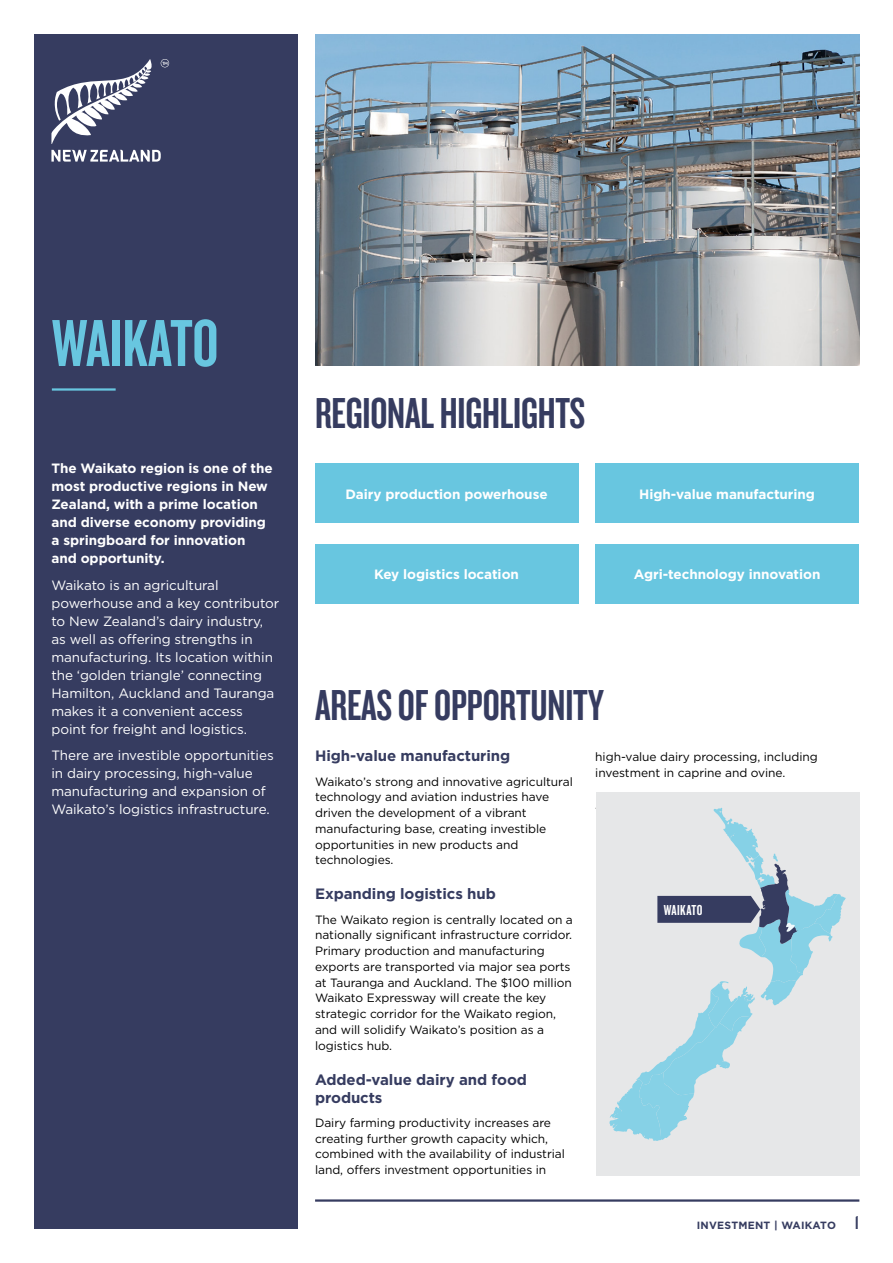
<style>
.page{position:relative;width:893px;height:1263px;background:#fff}
.page>*{position:absolute;margin:0;border:0;box-sizing:border-box;transform-origin:0 0}
.Regional_Header{font:69px "Knockout 48 Featherweight";letter-spacing:-.005em;color:#68c6e0}
.Heading_1{font:45px "Knockout 48 Featherweight";letter-spacing:-.005em;color:#363c60}
.Sub_header_-_areas_o{font:700 15px/18px "Gotham";letter-spacing:-.005em;color:#363c60}
.Map_location{font:15px "Knockout 48 Featherweight";letter-spacing:.02em;color:#fff}
.Body_Copy_white{font:13.5px/18px "Gotham";letter-spacing:-.005em;color:#fff}
.Body_Copy_white-2{font:700 13.5px/18px "Gotham";letter-spacing:-.005em;color:#fff}
.Regional_Highlights{font:700 13.5px "Gotham";letter-spacing:-.005em;color:#fff}
.Body_copy_-_areas_of{font:12px/15.8px "Gotham";letter-spacing:-.005em;color:#000}
.Body_Copy{font:700 10.5px "Gotham";letter-spacing:.025em;color:#363c60}
.s1{font-family:"Knockout 48 Featherweight";font-weight:400;font-size:19.5px}
</style>
<div class="page">
<hr style="left:315px;top:1199px;width:544px;height:3px;background:#363c60">
<div style="left:34px;top:34px;width:264px;height:1195px;background:#363c60"></div>
<div style="left:315px;top:463px;width:263px;height:60px;background:#68c6e0"></div>
<div style="left:315px;top:544px;width:263px;height:60px;background:#68c6e0"></div>
<div style="left:595px;top:463px;width:264px;height:60px;background:#68c6e0"></div>
<div style="left:595px;top:544px;width:264px;height:60px;background:#68c6e0"></div>
<hr style="left:52px;top:388px;width:64px;height:3px;background:#68c6e0">
<svg style="left:51px;top:59px;width:101px;height:85px"></svg>
<svg style="left:161px;top:59px;width:8px;height:8px"></svg>
<svg style="left:51px;top:150px;width:110px;height:12px"></svg>
<img style="left:315px;top:34px;width:544px;height:332px">
<div style="left:596px;top:792px;width:263px;height:383px;background:#e6e7e8"></div>
<svg style="left:609px;top:808px;width:237px;height:333px"></svg>
<p class="Regional_Header" style="left:52px;top:301px;width:168px">WAIKATO</p>
<p class="Body_Copy_white-2" style="left:51px;top:459px;width:223px">The Waikato region is one of the most productive regions in New<br>Zealand, with a prime location and diverse economy providing a springboard for innovation and opportunity.</p>
<p class="Body_Copy_white" style="left:51px;top:575px;width:229px">Waikato is an agricultural powerhouse and a key contributor to New Zealand’s dairy industry, as well as offering strengths in manufacturing. Its location within the ‘golden triangle’ connecting<br>Hamilton, Auckland and Tauranga makes it a convenient access point for freight and logistics.</p>
<p class="Body_Copy_white" style="left:51px;top:746px;width:224px">There are investible opportunities in dairy processing, high-value manufacturing and expansion of Waikato’s logistics infrastructure.</p>
<p class="Heading_1" style="left:315px;top:386px;width:272px">REGIONAL HIGHLIGHTS</p>
<p class="Regional_Highlights" style="left:345px;top:485px;width:204px">Dairy production powerhouse</p>
<p class="Regional_Highlights" style="left:374px;top:566px;width:146px">Key logistics location</p>
<p class="Regional_Highlights" style="left:639px;top:485px;width:177px">High-value manufacturing</p>
<p class="Regional_Highlights" style="left:634px;top:566px;width:188px">Agri-technology innovation</p>
<p class="Heading_1" style="left:315px;top:678px;width:290px">AREAS OF OPPORTUNITY</p>
<p class="Sub_header_-_areas_o" style="left:315px;top:747px;width:197px">High-value manufacturing</p>
<p class="Body_copy_-_areas_of" style="left:315px;top:773px;width:259px">Waikato’s strong and innovative agricultural technology and aviation industries have driven the development of a vibrant manufacturing base, creating investible opportunities in new products and technologies.</p>
<p class="Sub_header_-_areas_o" style="left:315px;top:885px;width:182px">Expanding logistics hub</p>
<p class="Body_copy_-_areas_of" style="left:315px;top:911px;width:259px">The Waikato region is centrally located on a nationally significant infrastructure corridor.<br>Primary production and manufacturing exports are transported via major sea ports at Tauranga and Auckland. The $100 million Waikato Expressway will create the key strategic corridor for the Waikato region, and will solidify Waikato’s position as a logistics hub.</p>
<p class="Sub_header_-_areas_o" style="left:315px;top:1070px;width:213px">Added-value dairy and food products</p>
<p class="Body_copy_-_areas_of" style="left:315px;top:1114px;width:251px">Dairy farming productivity increases are creating further growth capacity which, combined with the availability of industrial land, offers investment opportunities in</p>
<p class="Body_copy_-_areas_of" style="left:595px;top:748px;width:224px">high-value dairy processing, including investment in caprine and ovine.</p>
<p class="Map_location" style="left:664px;top:901px;width:40px">WAIKATO</p>
<p class="Body_Copy" style="left:697px;top:1218px;width:164px">INVESTMENT | WAIKATO <span class="s1">1</span></p>
</div>
